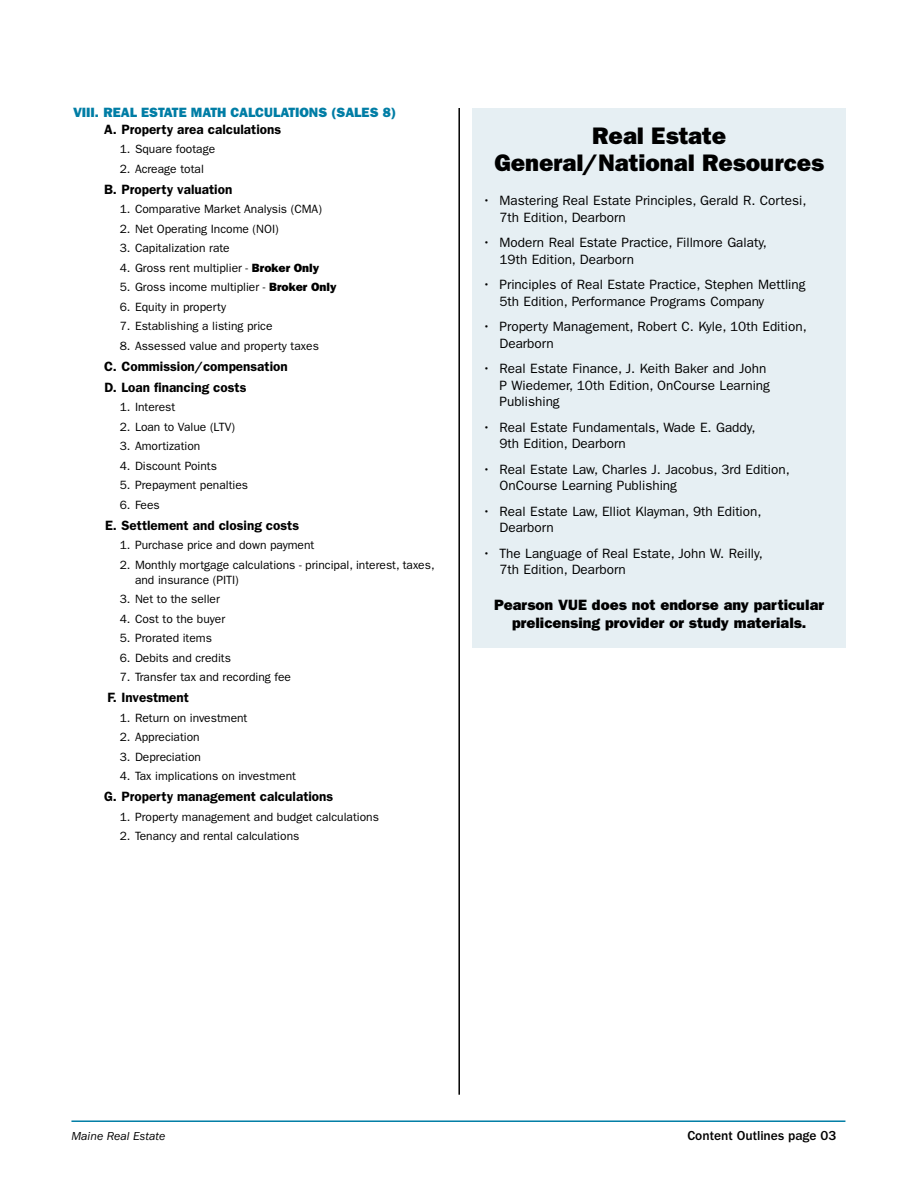
<style>
.page{position:relative;width:918px;height:1188px;background:#fff}
.page>*{position:absolute;margin:0;border:0;box-sizing:border-box;transform-origin:0 0}
.Bibliography{font:24px/27px "ITC Franklin Gothic Std Hvy";color:#000;text-align:center}
.BibliographyText{font:15px/18px "ITC Franklin Gothic Std Hvy";color:#000;text-align:center}
.t1{font:13.5px/16.5px "ITC Franklin Gothic Std";color:#000}
.t2{font:600 13.5px "ITC Franklin Gothic Std";color:#000}
.t3{font:13.5px "ITC Franklin Gothic Std Hvy";color:#007da5}
.table_footnote{font:500 13.5px "ITC Franklin Gothic Std";color:#000}
.t4{font:12px/15px "ITC Franklin Gothic Std";color:#000}
.table_footnote-2{font:italic 12px "ITC Franklin Gothic Std";color:#000}
.s1{font-family:"ITC Franklin Gothic Std Hvy"}
</style>
<div class="page">
<hr style="left:458px;top:108px;width:2px;height:987px;background:#000">
<hr style="left:71px;top:1120px;width:774px;height:2px;background:#007da5">
<div style="left:472px;top:108px;width:374px;height:540px;background:#e6eff3"></div>
<p class="t3" style="left:73px;top:105px;width:324px">VIII. REAL ESTATE MATH CALCULATIONS (SALES 8)</p>
<p class="t2" style="left:104px;top:121px;width:178px">A. Property area calculations</p>
<p class="t4" style="left:120px;top:142px;width:97px">1. Square footage</p>
<p class="t4" style="left:120px;top:161px;width:86px">2. Acreage total</p>
<p class="t2" style="left:104px;top:181px;width:130px">B. Property valuation</p>
<p class="t4" style="left:120px;top:202px;width:204px">1. Comparative Market Analysis (CMA)</p>
<p class="t4" style="left:120px;top:221px;width:161px">2. Net Operating Income (NOI)</p>
<p class="t4" style="left:120px;top:241px;width:112px">3. Capitalization rate</p>
<p class="t4" style="left:120px;top:260px;width:201px">4. Gross rent multiplier - <span class="s1">Broker Only</span></p>
<p class="t4" style="left:120px;top:280px;width:218px">5. Gross income multiplier - <span class="s1">Broker Only</span></p>
<p class="t4" style="left:120px;top:299px;width:108px">6. Equity in property</p>
<p class="t4" style="left:120px;top:319px;width:154px">7. Establishing a listing price</p>
<p class="t4" style="left:120px;top:338px;width:201px">8. Assessed value and property taxes</p>
<p class="t2" style="left:104px;top:358px;width:185px">C. Commission/compensation</p>
<p class="t2" style="left:105px;top:379px;width:143px">D. Loan financing costs</p>
<p class="t4" style="left:120px;top:400px;width:57px">1. Interest</p>
<p class="t4" style="left:120px;top:419px;width:117px">2. Loan to Value (LTV)</p>
<p class="t4" style="left:120px;top:439px;width:82px">3. Amortization</p>
<p class="t4" style="left:120px;top:458px;width:99px">4. Discount Points</p>
<p class="t4" style="left:120px;top:478px;width:130px">5. Prepayment penalties</p>
<p class="t4" style="left:120px;top:497px;width:42px">6. Fees</p>
<p class="t2" style="left:105px;top:517px;width:196px">E. Settlement and closing costs</p>
<p class="t4" style="left:120px;top:538px;width:196px">1. Purchase price and down payment</p>
<p class="t4" style="left:135px;top:557px;width:301px;text-indent:-15px">2. Monthly mortgage calculations - principal, interest, taxes, and insurance (PITI)</p>
<p class="t4" style="left:120px;top:592px;width:102px">3. Net to the seller</p>
<p class="t4" style="left:120px;top:611px;width:107px">4. Cost to the buyer</p>
<p class="t4" style="left:120px;top:631px;width:94px">5. Prorated items</p>
<p class="t4" style="left:120px;top:650px;width:113px">6. Debits and credits</p>
<p class="t4" style="left:120px;top:670px;width:173px">7. Transfer tax and recording fee</p>
<p class="t2" style="left:107px;top:690px;width:83px">F. Investment</p>
<p class="t4" style="left:120px;top:710px;width:129px">1. Return on investment</p>
<p class="t4" style="left:120px;top:730px;width:82px">2. Appreciation</p>
<p class="t4" style="left:120px;top:749px;width:83px">3. Depreciation</p>
<p class="t4" style="left:120px;top:769px;width:178px">4. Tax implications on investment</p>
<p class="t2" style="left:104px;top:789px;width:231px">G. Property management calculations</p>
<p class="t4" style="left:120px;top:809px;width:261px">1. Property management and budget calculations</p>
<p class="t4" style="left:120px;top:829px;width:181px">2. Tenancy and rental calculations</p>
<p class="Bibliography" style="left:494px;top:122px;width:331px">Real Estate<br>General/National Resources</p>
<p class="t1" style="left:500px;top:193px;width:308px;text-indent:-17px">• Mastering Real Estate Principles, Gerald R. Cortesi,<br>7th Edition, Dearborn</p>
<p class="t1" style="left:500px;top:235px;width:269px;text-indent:-17px">• Modern Real Estate Practice, Fillmore Galaty,<br>19th Edition, Dearborn</p>
<p class="t1" style="left:500px;top:277px;width:308px;text-indent:-17px">• Principles of Real Estate Practice, Stephen Mettling<br>5th Edition, Performance Programs Company</p>
<p class="t1" style="left:500px;top:319px;width:309px;text-indent:-17px">• Property Management, Robert C. Kyle, 10th Edition,<br>Dearborn</p>
<p class="t1" style="left:500px;top:361px;width:272px;text-indent:-17px">• Real Estate Finance, J. Keith Baker and John<br>P Wiedemer, 10th Edition, OnCourse Learning<br>Publishing</p>
<p class="t1" style="left:500px;top:419px;width:257px;text-indent:-17px">• Real Estate Fundamentals, Wade E. Gaddy,<br>9th Edition, Dearborn</p>
<p class="t1" style="left:500px;top:461px;width:292px;text-indent:-17px">• Real Estate Law, Charles J. Jacobus, 3rd Edition,<br>OnCourse Learning Publishing</p>
<p class="t1" style="left:500px;top:503px;width:264px;text-indent:-17px">• Real Estate Law, Elliot Klayman, 9th Edition,<br>Dearborn</p>
<p class="t1" style="left:500px;top:545px;width:265px;text-indent:-17px">• The Language of Real Estate, John W. Reilly,<br>7th Edition, Dearborn</p>
<p class="BibliographyText" style="left:494px;top:596px;width:331px">Pearson VUE does not endorse any particular prelicensing provider or study materials.</p>
<p class="table_footnote-2" style="left:71px;top:1129px;width:96px">Maine Real Estate</p>
<p class="table_footnote" style="left:687px;top:1128px;width:150px">Content Outlines page 03</p>
</div>
